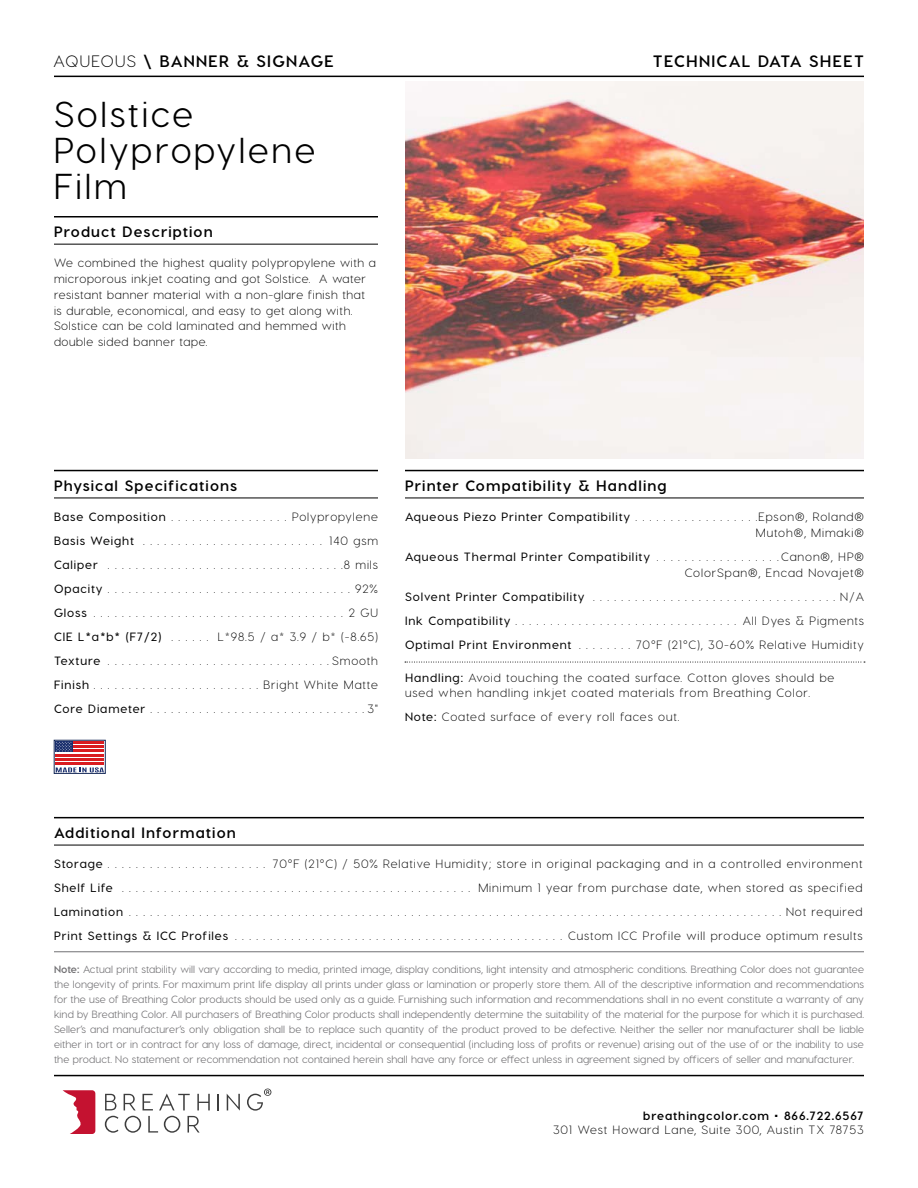
<style>
.page{position:relative;width:918px;height:1188px;background:#fff}
.page>*{position:absolute;margin:0;border:0;box-sizing:border-box;transform-origin:0 0}
.t1{font:500 36px/36px "Visby CF";letter-spacing:.075em;color:#000}
.t2{font:700 16.5px "Visby CF";letter-spacing:.075em;color:#000}
.t3{font:700 15px "Visby CF";letter-spacing:.075em;color:#000}
.t4{font:300 12px/24px "Visby CF";letter-spacing:.065em;color:#000;text-align:justify}
.t5{font:500 10.5px/15px "Visby CF";letter-spacing:.01em;color:#717073;text-align:justify}
.s1{font-weight:300}
.s2{font-weight:600}
.s3{font-weight:700}
</style>
<div class="page">
<hr style="left:54px;top:952px;width:810px;height:1px;background:#717073">
<hr style="left:54px;top:76px;width:810px;height:1px;background:#000">
<hr style="left:54px;top:216px;width:324px;height:2px;background:#000">
<hr style="left:54px;top:244px;width:324px;height:1px;background:#000">
<img style="left:405px;top:81px;width:459px;height:378px">
<svg style="left:105px;top:1094px;width:11px;height:16px"></svg>
<svg style="left:124px;top:1094px;width:12px;height:16px"></svg>
<svg style="left:143px;top:1094px;width:10px;height:16px"></svg>
<svg style="left:159px;top:1094px;width:31px;height:16px"></svg>
<svg style="left:197px;top:1094px;width:13px;height:16px"></svg>
<svg style="left:218px;top:1094px;width:1px;height:16px"></svg>
<svg style="left:227px;top:1094px;width:13px;height:17px"></svg>
<svg style="left:105px;top:1116px;width:13px;height:17px"></svg>
<svg style="left:125px;top:1116px;width:16px;height:17px"></svg>
<svg style="left:148px;top:1116px;width:10px;height:17px"></svg>
<svg style="left:164px;top:1116px;width:16px;height:17px"></svg>
<svg style="left:188px;top:1116px;width:12px;height:17px"></svg>
<svg style="left:247px;top:1089px;width:24px;height:22px"></svg>
<svg style="left:63px;top:1090px;width:32px;height:44px"></svg>
<hr style="left:54px;top:470px;width:324px;height:1px;background:#000">
<hr style="left:54px;top:498px;width:324px;height:1px;background:#000">
<hr style="left:405px;top:470px;width:459px;height:1px;background:#000">
<hr style="left:405px;top:498px;width:459px;height:1px;background:#000">
<hr style="left:54px;top:817px;width:810px;height:1px;background:#000">
<hr style="left:54px;top:845px;width:810px;height:1px;background:#000">
<svg style="left:405px;top:662px;width:460px;height:1px"></svg>
<hr style="left:54px;top:1075px;width:810px;height:1px;background:#000">
<svg style="left:54px;top:740px;width:51px;height:34px"></svg>
<hr style="left:72px;top:741px;width:32px;height:2px;background:#d91c21">
<hr style="left:72px;top:745px;width:32px;height:3px;background:#d91c21">
<hr style="left:72px;top:750px;width:32px;height:2px;background:#d91c21">
<hr style="left:55px;top:754px;width:49px;height:2px;background:#d91c21">
<hr style="left:55px;top:758px;width:49px;height:2px;background:#d91c21">
<hr style="left:55px;top:762px;width:49px;height:3px;background:#d91c21">
<svg style="left:55px;top:741px;width:17px;height:11px"></svg>
<svg style="left:56px;top:742px;width:15px;height:9px"></svg>
<svg style="left:56px;top:767px;width:48px;height:5px"></svg>
<h2 class="t2" style="left:54px;top:51px;width:282px"><span class="s1">AQUEOUS</span> \ BANNER &amp; SIGNAGE</h2>
<h1 class="t1" style="left:54px;top:96px;width:263px">Solstice<br>Polypropylene<br>Film</h1>
<p class="t3" style="left:54px;top:222px;width:160px">Product Description</p>
<p class="t4" style="left:54px;top:255px;width:324px;line-height:15.8px;text-align:left">We combined the highest quality polypropylene with a microporous inkjet coating and got Solstice. A water resistant banner material with a non-glare finish that<br>is durable, economical, and easy to get along with.<br>Solstice can be cold laminated and hemmed with double sided banner tape.</p>
<h2 class="t2" style="left:653px;top:51px;width:213px">TECHNICAL DATA SHEET</h2>
<p class="t3" style="left:54px;top:476px;width:185px">Physical Specifications</p>
<p class="t3" style="left:405px;top:476px;width:263px">Printer Compatibility &amp; Handling</p>
<p class="t4" style="left:54px;top:505px;width:326px"><span class="s2">Base Composition</span> . . . . . . . . . . . . . . . . . Polypropylene <span class="s2">Basis Weight</span> . . . . . . . . . . . . . . . . . . . . . . . . . . 140 gsm <span class="s2">Caliper</span> . . . . . . . . . . . . . . . . . . . . . . . . . . . . . . . . . 8 mils <span class="s2">Opacity</span> . . . . . . . . . . . . . . . . . . . . . . . . . . . . . . . . . . . 92% <span class="s2">Gloss</span> . . . . . . . . . . . . . . . . . . . . . . . . . . . . . . . . . . . 2 GU <span class="s2">CIE L*a*b* (F7/2)</span> . . . . .</p>
<p class="t4" style="left:54px;top:625px;width:326px;text-indent:164px">L*98.5 / a* 3.9 / b* (-8.65)<br><span class="s2">Texture</span> . . . . . . . . . . . . . . . . . . . . . . . . . . . . . . . Smooth <span class="s2">Finish</span> . . . . . . . . . . . . . . . . . . . . . . . . Bright White Matte <span class="s2">Core Diameter</span> . . . . . . . . . . . . . . . . . . . . . . . . . . . . . . 3"</p>
<p class="t4" style="left:405px;top:509px;width:460px;line-height:15.8px;text-align:right"><span class="s2">Aqueous Piezo Printer Compatibility</span> . . . . . . . . . . . . . . . . . Epson®, Roland®<br>Mutoh®, Mimaki®</p>
<p class="t4" style="left:405px;top:549px;width:460px;line-height:15.8px;text-align:right"><span class="s2">Aqueous Thermal Printer Compatibility</span> . . . . . . . . . . . . . . . . . Canon®, HP®<br>ColorSpan®, Encad Novajet®</p>
<p class="t4" style="left:405px;top:584px;width:461px"><span class="s2">Solvent Printer Compatibility</span> . . . . . . . . . . . . . . . . . . . . . . . . . . . . . . . . . . N/A <span class="s2">Ink Compatibility</span> . . . . . . . . . . . . . . . . . . . . . . . . . . . . . . . All Dyes &amp; Pigments <span class="s2">Optimal Print Environment</span> . . . . . . . 70°F (21°C), 30-60% Relative Humidity</p>
<p class="t4" style="left:405px;top:670px;width:431px;line-height:15.8px"><span class="s2">Handling:</span> Avoid touching the coated surface. Cotton gloves should be used when handling inkjet coated materials from Breathing Color.</p>
<p class="t4" style="left:405px;top:705px;width:275px"><span class="s2">Note:</span> Coated surface of every roll faces out.</p>
<p class="t3" style="left:54px;top:823px;width:183px">Additional Information</p>
<p class="t4" style="left:54px;top:852px;width:810px"><span class="s2">Storage</span> . . . . . . . . . . . . . . . . . . . . . . 70°F (21°C) / 50% Relative Humidity; store in original packaging and in a controlled environment<br><span class="s2">Shelf Life</span> . . . . . . . . . . . . . . . . . . . . . . . . . . . . . . . . . . . . . . . . . . . . . . . . .</p>
<p class="t4" style="left:54px;top:876px;width:810px;text-indent:424px">Minimum 1 year from purchase date, when stored as specified <span class="s2">Lamination</span> . . . . . . . . . . . . . . . . . . . . . . . . . . . . . . . . . . . . . . . . . . . . . . . . . . . . . . . . . . . . . . . . . . . . . . . . . . . . . . . . . . . . . . . . . . . . Not required <span class="s2">Print Settings &amp; ICC Profiles</span> . . . . . . . . . . . . . . . . . . . . . . . . . . . . . . . . . . . . . . . . . . . . . . Custom ICC Profile will produce optimum results</p>
<p class="t5" style="left:54px;top:961px;width:812px"><span class="s3">Note:</span> Actual print stability will vary according to media, printed image, display conditions, light intensity and atmospheric conditions. Breathing Color does not guarantee the longevity of prints. For maximum print life display all prints under glass or lamination or properly store them. All of the descriptive information and recommendations for the use of Breathing Color products should be used only as a guide. Furnishing such information and recommendations shall in no event constitute a warranty of any kind by Breathing Color. All purchasers of Breathing Color products shall independently determine the suitability of the material for the purpose for which it is purchased.<br>Seller’s and manufacturer’s only obligation shall be to replace such quantity of the product proved to be defective. Neither the seller nor manufacturer shall be liable either in tort or in contract for any loss of damage, direct, incidental or consequential (including loss of profits or revenue) arising out of the use of or the inability to use the product. No statement or recommendation not contained herein shall have any force or effect unless in agreement signed by officers of seller and manufacturer.</p>
<p class="t4" style="left:553px;top:1108px;width:312px;line-height:14.4px;text-align:right"><span class="s3">breathingcolor.com</span> <sup>.</sup> <span class="s3">866.722.6567<br></span>301 West Howard Lane, Suite 300, Austin TX 78753</p>
</div>
